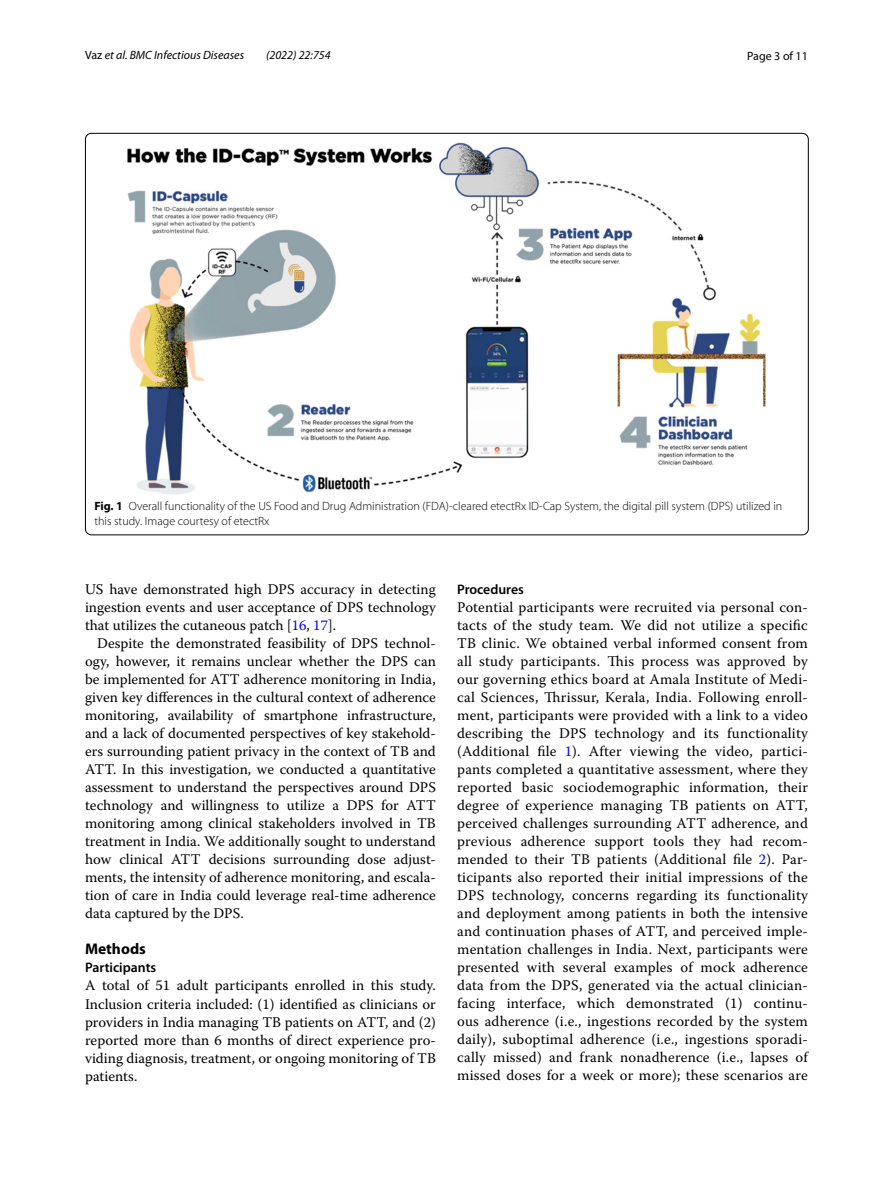
<style>
.page{position:relative;width:893px;height:1187px;background:#fff}
.page>*{position:absolute;margin:0;border:0;box-sizing:border-box;transform-origin:0 0}
.t1{font:700 15.45px "Myriad Pro";color:#000}
.t2{font:14.7px/18px "Warnock Pro";color:#000;text-align:justify}
.t3{font:600 13.8px "Myriad Pro";color:#000}
.t4{font:300 12px/15px "Myriad Pro";color:#000}
.t5{font:italic 12px "Myriad Pro";color:#000}
.t6{font:12px "Myriad Pro";color:#000}
.s1{font-style:normal}
.s2{font-weight:700}
.s3{color:#00f}
</style>
<div class="page">
<img style="left:128px;top:142px;width:638px;height:352px">
<p class="t5" style="left:85px;top:48px;width:161px"><span class="s1">Vaz</span> et al. BMC Infectious Diseases</p>
<p class="t5" style="left:266px;top:48px;width:66px">(2022) 22:754</p>
<p class="t6" style="left:747px;top:48px;width:62px">Page 3 of 11</p>
<p class="t4" style="left:94px;top:498px;width:689px"><span class="s2">Fig. 1</span> Overall functionality of the US Food and Drug Administration (FDA)-cleared etectRx ID-Cap System, the digital pill system (DPS) utilized in this study. Image courtesy of etectRx</p>
<p class="t2" style="left:85px;top:580px;width:352px">US have demonstrated high DPS accuracy in detecting ingestion events and user acceptance of DPS technology that utilizes the cutaneous patch [<span class="s3">16</span>, <span class="s3">17</span>].</p>
<p class="t2" style="left:85px;top:634px;width:352px;text-indent:12px">Despite the demonstrated feasibility of DPS technol&shy;ogy, however, it remains unclear whether the DPS can be implemented for ATT adherence monitoring in India, given key differences in the cultural context of adherence monitoring, availability of smartphone infrastructure, and a lack of documented perspectives of key stakehold&shy;ers surrounding patient privacy in the context of TB and ATT. In this investigation, we conducted a quantitative assessment to understand the perspectives around DPS technology and willingness to utilize a DPS for ATT monitoring among clinical stakeholders involved in TB treatment in India. We additionally sought to understand how clinical ATT decisions surrounding dose adjust&shy;ments, the intensity of adherence monitoring, and escala&shy;tion of care in India could leverage real-time adherence data captured by the DPS.</p>
<p class="t1" style="left:85px;top:939px;width:62px">Methods</p>
<p class="t3" style="left:85px;top:959px;width:73px">Participants</p>
<p class="t2" style="left:85px;top:976px;width:352px">A total of 51 adult participants enrolled in this study.<br>Inclusion criteria included: (1) identified as clinicians or providers in India managing TB patients on ATT, and (2) reported more than 6 months of direct experience pro&shy;viding diagnosis, treatment, or ongoing monitoring of TB patients.</p>
<p class="t3" style="left:457px;top:580px;width:68px">Procedures</p>
<p class="t2" style="left:457px;top:597px;width:352px">Potential participants were recruited via personal con&shy;tacts of the study team. We did not utilize a specific TB clinic. We obtained verbal informed consent from all study participants. This process was approved by our governing ethics board at Amala Institute of Medi&shy;cal Sciences, Thrissur, Kerala, India. Following enroll&shy;ment, participants were provided with a link to a video describing the DPS technology and its functionality (Additional file <span class="s3">1</span>). After viewing the video, partici&shy;pants completed a quantitative assessment, where they reported basic sociodemographic information, their degree of experience managing TB patients on ATT, perceived challenges surrounding ATT adherence, and previous adherence support tools they had recom&shy;mended to their TB patients (Additional file <span class="s3">2</span>). Par&shy;ticipants also reported their initial impressions of the DPS technology, concerns regarding its functionality and deployment among patients in both the intensive and continuation phases of ATT, and perceived imple&shy;mentation challenges in India. Next, participants were presented with several examples of mock adherence data from the DPS, generated via the actual clinician&shy;facing interface, which demonstrated (1) continu&shy;ous adherence (i.e., ingestions recorded by the system daily), suboptimal adherence (i.e., ingestions sporadi&shy;cally missed) and frank nonadherence (i.e., lapses of missed doses for a week or more); these scenarios are</p>
</div>
